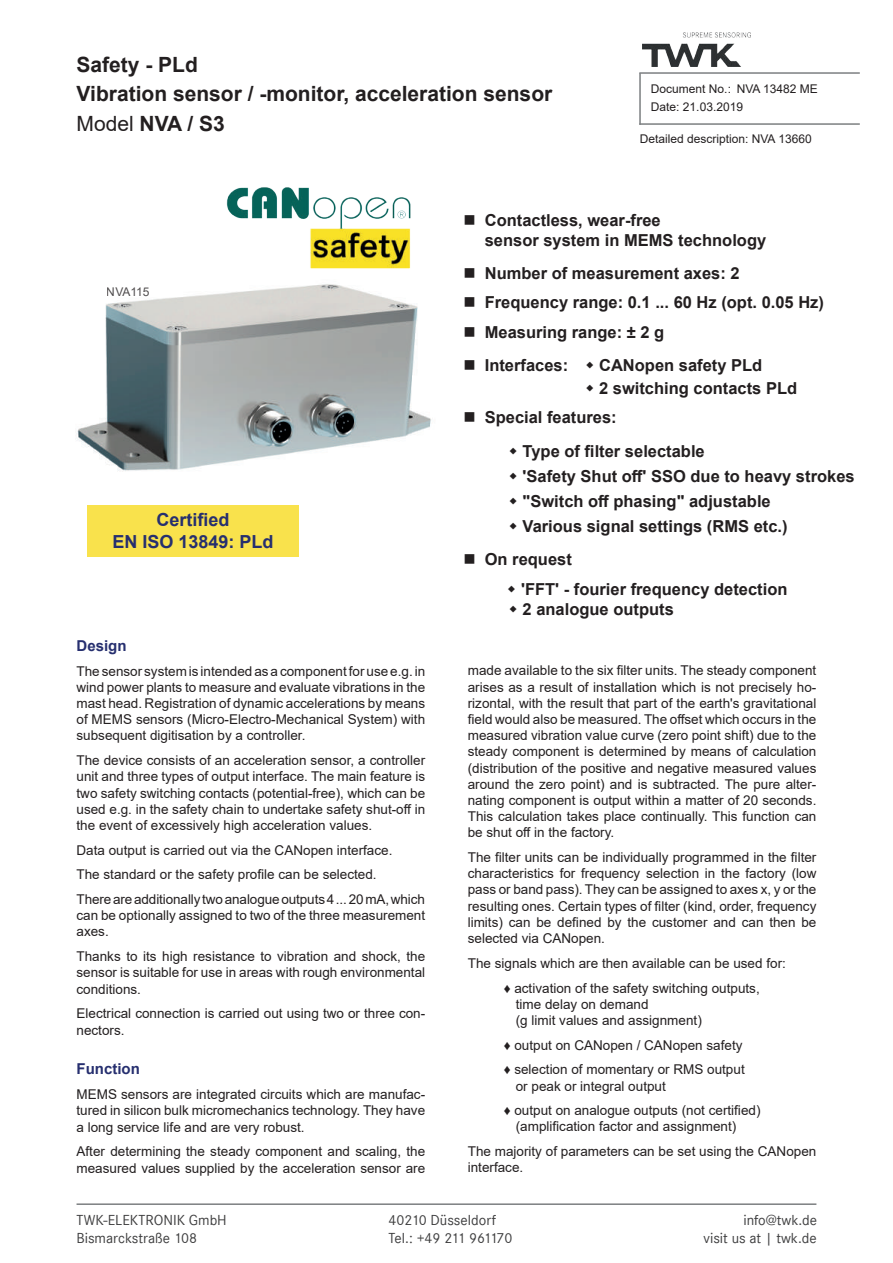
<style>
.page{position:relative;width:893px;height:1263px;background:#fff}
.page>*{position:absolute;margin:0;border:0;box-sizing:border-box;transform-origin:0 0}
.t1{font:700 21px/29.4px "Arial";color:#231f20}
.t2{font:700 18px/21.6px "Arial";color:#262f6f;text-align:center}
.t3{font:700 16.5px/25px "Arial";color:#231f20}
.t4{font:15px "Corporate S";color:#3e3e3f}
.t5{font:15px "Corporate S";letter-spacing:-.06em;color:#3e3e3f}
.t6{font:700 15px "Arial";color:#262f6f}
.t7{font:13.5px/16.2px "Arial";color:#231f20}
.t8{font:12px/18.6px "Arial";color:#231f20}
.s1{font-weight:400}
</style>
<div class="page">
<hr style="left:639px;top:73px;width:2px;height:52px;background:#7c7f81">
<hr style="left:639px;top:72px;width:221px;height:2px;background:#7c7f81">
<hr style="left:639px;top:123px;width:221px;height:2px;background:#7c7f81">
<img style="left:642px;top:33px;width:108px;height:33px">
<hr style="left:77px;top:1203px;width:739px;height:2px;background:#7c7f81">
<img style="left:226px;top:187px;width:185px;height:82px">
<img style="left:77px;top:284px;width:354px;height:188px">
<div style="left:87px;top:505px;width:212px;height:51px;background:#f9e24c"></div>
<h1 class="t1" style="left:77px;top:50px;width:477px">Safety - PLd<br>Vibration sensor / -monitor, acceleration sensor<br><span class="s1">Model</span> NVA / S3</h1>
<p class="t8" style="left:651px;top:79px;width:168px">Document No.: NVA 13482 ME<br>Date: 21.03.2019</p>
<p class="t8" style="left:640px;top:129px;width:173px">Detailed description: NVA 13660</p>
<p class="t8" style="left:107px;top:283px;width:44px">NVA115</p>
<h2 class="t2" style="left:112px;top:509px;width:163px">Certified<br>EN ISO 13849: PLd</h2>
<p class="t6" style="left:77px;top:635px;width:52px">Design</p>
<p class="t7" style="left:77px;top:663px;width:350px;text-align:justify">The sensor system is intended as a component for use e.g. in wind power plants to measure and evaluate vibrations in the mast head. Registration of dynamic accelerations by means of MEMS sensors (Micro-Electro-Mechanical System) with subsequent digitisation by a controller.</p>
<p class="t7" style="left:77px;top:752px;width:350px;text-align:justify">The device consists of an acceleration sensor, a controller unit and three types of output interface. The main feature is two safety switching contacts (potential-free), which can be used e.g. in the safety chain to undertake safety shut-off in the event of excessively high acceleration values.</p>
<p class="t7" style="left:77px;top:837px;width:350px;line-height:24.8px">Data output is carried out via the CANopen interface.<br>The standard or the safety profile can be selected.<br>There are additionally two analogue outputs 4 ... 20 mA, which</p>
<p class="t7" style="left:77px;top:907px;width:350px">can be optionally assigned to two of the three measurement axes.</p>
<p class="t7" style="left:77px;top:948px;width:350px;text-align:justify">Thanks to its high resistance to vibration and shock, the sensor is suitable for use in areas with rough environmental conditions.</p>
<p class="t7" style="left:77px;top:1005px;width:350px">Electrical connection is carried out using two or three con&shy;nectors.</p>
<p class="t6" style="left:77px;top:1058px;width:65px">Function</p>
<p class="t7" style="left:77px;top:1086px;width:350px;text-align:justify">MEMS sensors are integrated circuits which are manufac&shy;tured in silicon bulk micromechanics technology. They have a long service life and are very robust.</p>
<p class="t7" style="left:77px;top:1143px;width:350px">After determining the steady component and scaling, the measured values supplied by the acceleration sensor are</p>
<p class="t3" style="left:485px;top:210px;width:283px;line-height:19.8px;text-indent:-21px">■ Contactless, wear-free<br>sensor system in MEMS technology</p>
<p class="t3" style="left:463px;top:261px;width:278px">■ Number of measurement axes: 2</p>
<p class="t3" style="left:463px;top:290px;width:362px">■ Frequency range: 0.1 ... 60 Hz (opt. 0.05 Hz)</p>
<p class="t3" style="left:463px;top:319px;width:202px">■ Measuring range: ± 2 g</p>
<p class="t3" style="left:463px;top:353px;width:106px">■ Interfaces:</p>
<p class="t3" style="left:599px;top:354px;width:200px;line-height:23px">CANopen safety PLd<br>2 switching contacts PLd</p>
<p class="t3" style="left:523px;top:401px;width:184px;line-height:33.5px;text-indent:-59px">■ Special features:<br>Type of filter selectable</p>
<p class="t3" style="left:523px;top:464px;width:334px">'Safety Shut off' SSO due to heavy strokes "Switch off phasing" adjustable<br>Various signal settings (RMS etc.)</p>
<p class="t3" style="left:521px;top:545px;width:268px;line-height:29.2px;text-indent:-58px">■ On request<br>'FFT' - fourier frequency detection</p>
<p class="t3" style="left:523px;top:597px;width:153px">2 analogue outputs</p>
<p class="t7" style="left:468px;top:662px;width:350px;text-align:justify">made available to the six filter units. The steady component arises as a result of installation which is not precisely ho&shy;rizontal, with the result that part of the earth's gravitational field would also be measured. The offset which occurs in the measured vibration value curve (zero point shift) due to the steady component is determined by means of calculation (distribution of the positive and negative measured values around the zero point) and is subtracted. The pure alter&shy;nating component is output within a matter of 20 seconds.<br>This calculation takes place continually. This function can be shut off in the factory.</p>
<p class="t7" style="left:468px;top:849px;width:350px;text-align:justify">The filter units can be individually programmed in the filter characteristics for frequency selection in the factory (low pass or band pass). They can be assigned to axes x, y or the resulting ones. Certain types of filter (kind, order, frequency limits) can be defined by the customer and can then be selected via CANopen.</p>
<p class="t7" style="left:504px;top:950px;width:284px;line-height:24.8px;text-indent:-36px">The signals which are then available can be used for: ♦ activation of the safety switching outputs,</p>
<p class="t7" style="left:516px;top:996px;width:188px">time delay on demand<br>(g limit values and assignment)</p>
<p class="t7" style="left:504px;top:1032px;width:242px;line-height:24.8px">♦ output on CANopen / CANopen safety ♦ selection of momentary or RMS output</p>
<p class="t7" style="left:504px;top:1073px;width:258px;line-height:24.8px;text-indent:12px">or peak or integral output<br>♦ output on analogue outputs (not certified)</p>
<p class="t7" style="left:468px;top:1114px;width:350px;line-height:24.8px;text-indent:48px">(amplification factor and assignment)<br>The majority of parameters can be set using the CANopen</p>
<p class="t7" style="left:468px;top:1159px;width:57px">interface.</p>
<p class="t4" style="left:77px;top:1211px;width:152px">TWK-ELEKTRONIK GmbH</p>
<p class="t4" style="left:389px;top:1211px;width:109px">40210 Düsseldorf</p>
<p class="t4" style="left:743px;top:1211px;width:75px">info@twk.de</p>
<p class="t4" style="left:77px;top:1229px;width:122px">Bismarckstraße 108</p>
<p class="t5" style="left:389px;top:1229px;width:126px">Tel.: +49 211 961170</p>
<p class="t4" style="left:704px;top:1229px;width:115px">visit us at | twk.de</p>
</div>
